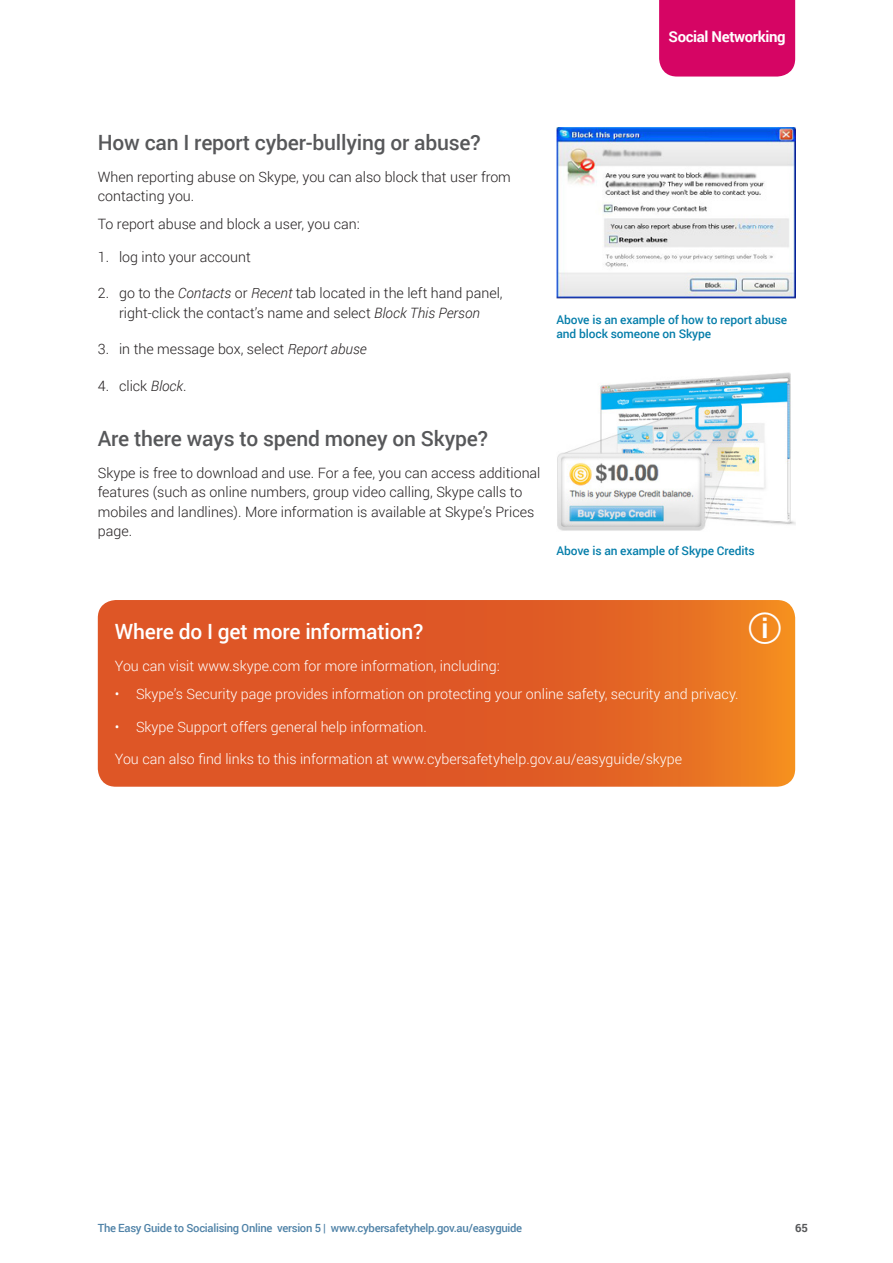
<style>
.page{position:relative;width:893px;height:1263px;background:#fff}
.page>*{position:absolute;margin:0;border:0;box-sizing:border-box;transform-origin:0 0}
.t1{font:500 21px "Roboto";letter-spacing:-.01em;color:#57585a}
.t2{font:500 21px "Roboto";letter-spacing:-.01em;color:#fff}
.t3{font:700 15px "Roboto";letter-spacing:-.025em;color:#fff}
.t4{font:300 14.25px/19.5px "Roboto";color:#231f20}
.t5{font:300 14.25px "Roboto";color:#fff}
.t6{font:500 12px/14.4px "Roboto";letter-spacing:-.01em;color:#067eaa}
.t7{font:500 11.25px "Roboto";letter-spacing:-.025em;color:#4f82a7}
.t8{font:700 11.25px "Roboto";color:#57585a}
.s1{font-style:italic}
</style>
<div class="page">
<div style="left:659px;top:0;width:136px;height:77px;background:#d60564"></div>
<svg style="left:98px;top:600px;width:697px;height:187px;background:#e16025"></svg>
<img style="left:557px;top:372px;width:238px;height:159px">
<img style="left:556px;top:128px;width:239px;height:170px">
<svg style="left:749px;top:613px;width:32px;height:31px"></svg>
<p class="t3" style="left:669px;top:26px;width:119px">Social Networking</p>
<h1 class="t1" style="left:98px;top:127px;width:384px">How can I report cyber-bullying or abuse?</h1>
<p class="t4" style="left:98px;top:167px;width:415px">When reporting abuse on Skype, you can also block that user from contacting you.</p>
<p class="t4" style="left:98px;top:214px;width:263px">To report abuse and block a user, you can:</p>
<p class="t4" style="left:98px;top:246px;width:155px">1. log into your account</p>
<p class="t4" style="left:98px;top:283px;width:406px;text-align:center">2. go to the <span class="s1">Contacts</span> or <span class="s1">Recent</span> tab located in the left hand panel, right-click the contact’s name and select <span class="s1">Block This Person</span></p>
<p class="t4" style="left:98px;top:339px;width:270px">3. in the message box, select <span class="s1">Report abuse</span></p>
<p class="t4" style="left:98px;top:375px;width:90px">4. click <span class="s1">Block</span>.</p>
<h1 class="t1" style="left:98px;top:423px;width:392px">Are there ways to spend money on Skype?</h1>
<p class="t4" style="left:98px;top:463px;width:444px">Skype is free to download and use. For a fee, you can access additional features (such as online numbers, group video calling, Skype calls to mobiles and landlines). More information is available at Skype’s Prices page.</p>
<p class="t6" style="left:556px;top:312px;width:232px">Above is an example of how to report abuse and block someone on Skype</p>
<p class="t6" style="left:556px;top:543px;width:200px">Above is an example of Skype Credits</p>
<h1 class="t2" style="left:115px;top:617px;width:310px">Where do I get more information?</h1>
<p class="t5" style="left:115px;top:656px;width:386px">You can visit www.skype.com for more information, including:</p>
<p class="t5" style="left:115px;top:684px;width:625px">• Skype’s Security page provides information on protecting your online safety, security and privacy.</p>
<p class="t5" style="left:115px;top:717px;width:313px">• Skype Support offers general help information.</p>
<p class="t5" style="left:115px;top:749px;width:569px">You can also find links to this information at www.cybersafetyhelp.gov.au/easyguide/skype</p>
<p class="t7" style="left:98px;top:1220px;width:426px">The Easy Guide to Socialising Online version 5 | www.cybersafetyhelp.gov.au/easyguide</p>
<p class="t8" style="left:795px;top:1220px;width:14px">65</p>
</div>
